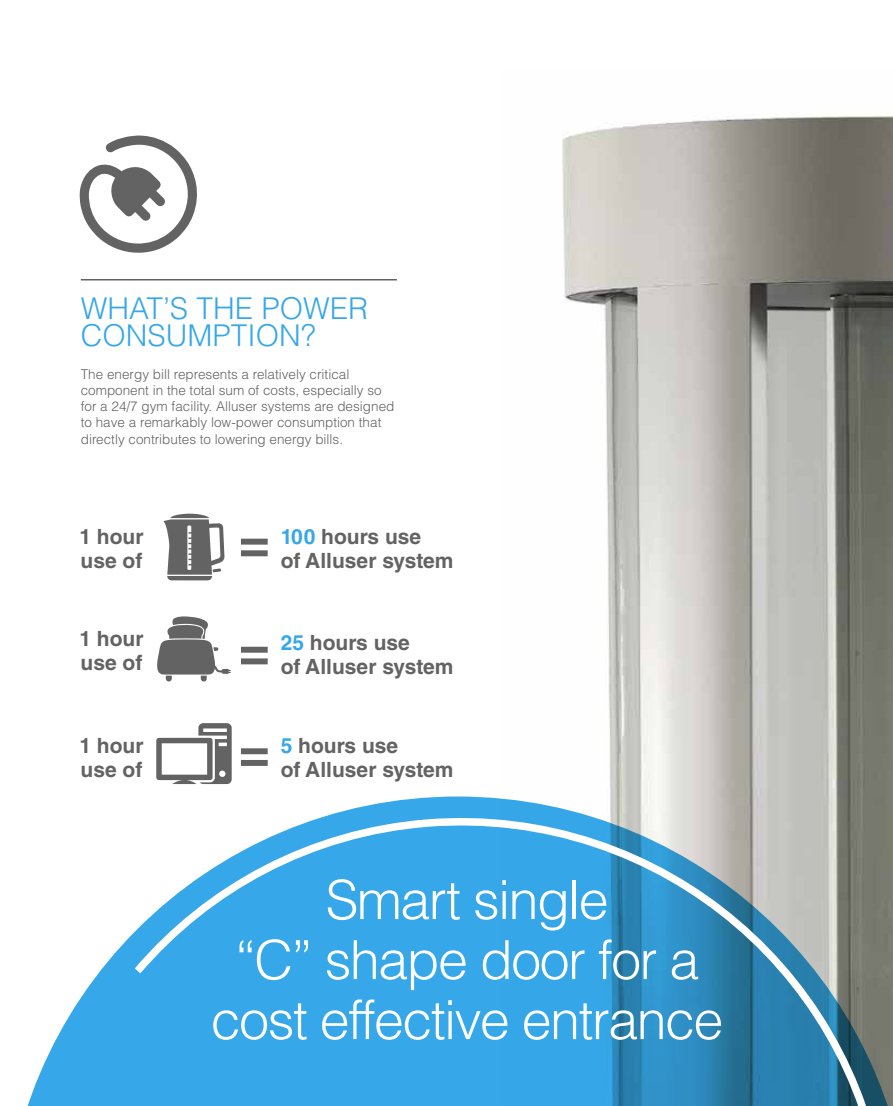
<style>
.page{position:relative;width:893px;height:1106px;background:#fff}
.page>*{position:absolute;margin:0;border:0;box-sizing:border-box;transform-origin:0 0}
.t1{font:300 54px/60px "Helvetica LT Std";letter-spacing:-.03em;color:#fff;text-align:center}
.t2{font:300 30px/27px "Helvetica LT Std";color:#36a7e9}
.t3{font:700 21px/24px "Helvetica LT Std";color:#636363}
.t4{font:300 13.5px/16.2px "Helvetica LT Std";color:#636363}
.s1{color:#36a7e9}
</style>
<div class="page">
<img style="left:562px;top:116px;width:331px;height:680px">
<hr style="left:81px;top:279px;width:316px;height:1px;background:#636363">
<svg style="left:241px;top:538px;width:27px;height:18px"></svg>
<svg style="left:241px;top:646px;width:27px;height:18px"></svg>
<svg style="left:241px;top:748px;width:27px;height:18px"></svg>
<svg style="left:80px;top:135px;width:117px;height:118px"></svg>
<svg style="left:156px;top:723px;width:76px;height:61px"></svg>
<svg style="left:157px;top:616px;width:74px;height:66px"></svg>
<svg style="left:164px;top:513px;width:61px;height:67px"></svg>
<svg style="left:27px;top:796px;width:866px;height:310px"></svg>
<svg style="left:127px;top:804px;width:766px;height:302px;background:#55a6d4"></svg>
<h2 class="t2" style="left:81px;top:295px;width:289px">WHAT’S THE POWER<br>CONSUMPTION?</h2>
<p class="t4" style="left:81px;top:366px;width:315px">The energy bill represents a relatively critical component in the total sum of costs, especially so for a 24/7 gym facility. Alluser systems are designed to have a remarkably low-power consumption that directly contributes to lowering energy bills.</p>
<h3 class="t3" style="left:79px;top:524px;width:66px">1 hour use of</h3>
<h3 class="t3" style="left:79px;top:626px;width:66px">1 hour use of</h3>
<h3 class="t3" style="left:79px;top:733px;width:66px">1 hour use of</h3>
<h3 class="t3" style="left:281px;top:524px;width:174px"><span class="s1">100</span> hours use<br>of Alluser system</h3>
<h3 class="t3" style="left:281px;top:630px;width:174px"><span class="s1">25</span> hours use<br>of Alluser system</h3>
<h3 class="t3" style="left:281px;top:733px;width:174px"><span class="s1">5</span> hours use<br>of Alluser system</h3>
<h1 class="t1" style="left:211px;top:869px;width:514px">Smart single<br>“C” shape door for a cost effective entrance</h1>
</div>
